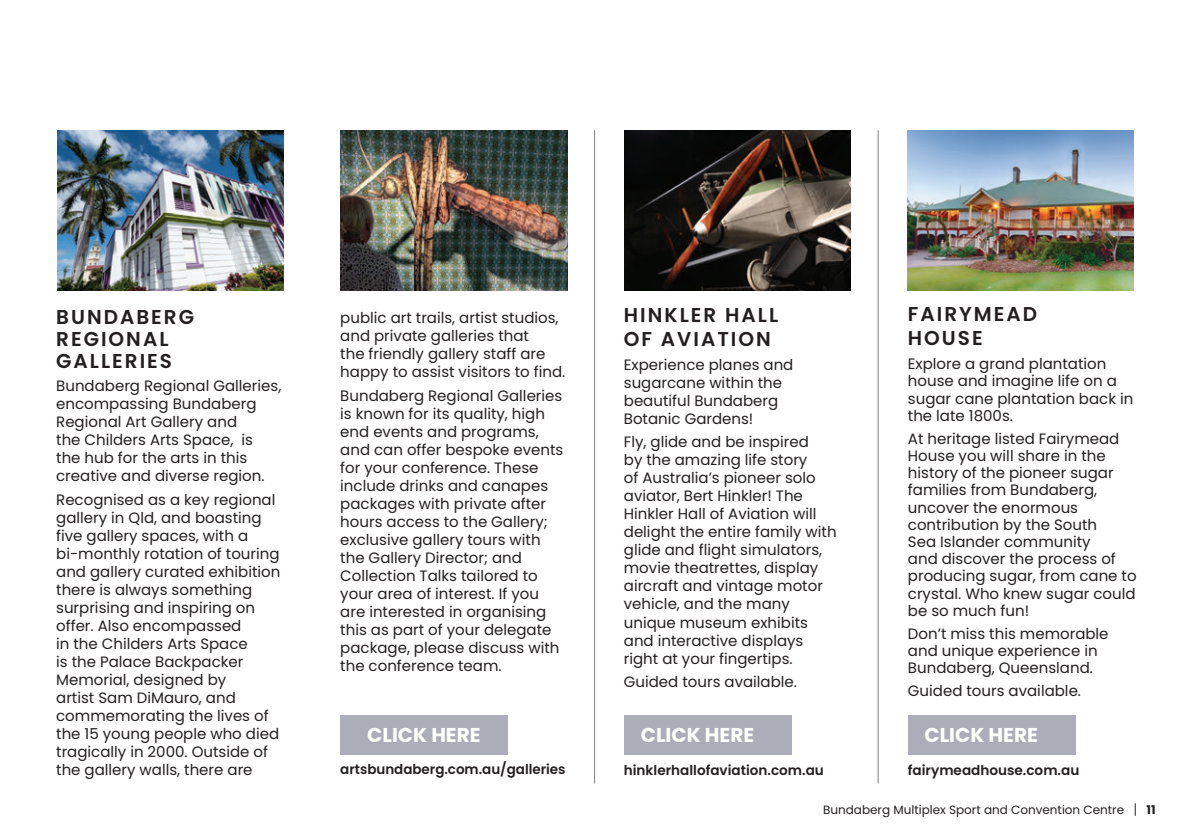
<style>
.page{position:relative;width:1191px;height:840px;background:#fff}
.page>*{position:absolute;margin:0;border:0;box-sizing:border-box;transform-origin:0 0}
.t1{font:600 20px/24px "Poppins";letter-spacing:.1em;color:#231f20}
.t2{font:700 20px "Poppins";color:#fff}
.t3{font:15px/18px "Poppins";color:#231f20}
.t4{font:600 13.6px "Poppins";color:#231f20}
.t5{font:12px "Poppins";color:#231f20}
.t6{font:700 12px "Poppins";color:#231f20}
</style>
<div class="page">
<div style="left:340px;top:714px;width:167px;height:40px;background:#acadb8"></div>
<div style="left:624px;top:714px;width:167px;height:40px;background:#acadb8"></div>
<div style="left:908px;top:714px;width:167px;height:40px;background:#acadb8"></div>
<hr style="left:594px;top:130px;width:1px;height:652px;background:#808285">
<hr style="left:877px;top:130px;width:1px;height:652px;background:#808285">
<img style="left:57px;top:130px;width:226px;height:161px">
<img style="left:341px;top:130px;width:226px;height:161px">
<img style="left:624px;top:130px;width:226px;height:161px">
<img style="left:907px;top:130px;width:227px;height:161px">
<svg style="left:1134px;top:803px;width:1px;height:12px"></svg>
<h1 class="t1" style="left:56px;top:305px;width:139px;line-height:22px">BUNDABERG<br>REGIONAL<br>GALLERIES</h1>
<p class="t3" style="left:56px;top:377px;width:227px">Bundaberg Regional Galleries, encompassing Bundaberg<br>Regional Art Gallery and<br>the Childers Arts Space, is<br>the hub for the arts in this creative and diverse region.</p>
<p class="t3" style="left:56px;top:490px;width:226px">Recognised as a key regional gallery in Qld, and boasting five gallery spaces, with a bi-monthly rotation of touring and gallery curated exhibition there is always something surprising and inspiring on offer. Also encompassed<br>in the Childers Arts Space<br>is the Palace Backpacker<br>Memorial, designed by<br>artist Sam DiMauro, and commemorating the lives of the 15 young people who died tragically in 2000. Outside of the gallery walls, there are</p>
<p class="t3" style="left:340px;top:309px;width:227px">public art trails, artist studios, and private galleries that<br>the friendly gallery staff are happy to assist visitors to find.</p>
<p class="t3" style="left:340px;top:386px;width:225px">Bundaberg Regional Galleries is known for its quality, high end events and programs, and can offer bespoke events for your conference. These include drinks and canapes packages with private after hours access to the Gallery; exclusive gallery tours with the Gallery Director; and<br>Collection Talks tailored to your area of interest. If you are interested in organising this as part of your delegate package, please discuss with the conference team.</p>
<h1 class="t1" style="left:624px;top:303px;width:156px">HINKLER HALL<br>OF AVIATION</h1>
<p class="t3" style="left:624px;top:355px;width:171px">Experience planes and sugarcane within the beautiful Bundaberg<br>Botanic Gardens!</p>
<p class="t3" style="left:624px;top:433px;width:214px">Fly, glide and be inspired<br>by the amazing life story<br>of Australia’s pioneer solo aviator, Bert Hinkler! The<br>Hinkler Hall of Aviation will delight the entire family with glide and flight simulators, movie theatrettes, display aircraft and vintage motor vehicle, and the many unique museum exhibits and interactive displays right at your fingertips.</p>
<p class="t3" style="left:624px;top:672px;width:175px">Guided tours available.</p>
<h1 class="t1" style="left:908px;top:302px;width:131px">FAIRYMEAD<br>HOUSE</h1>
<p class="t3" style="left:908px;top:355px;width:227px;line-height:17.2px">Explore a grand plantation house and imagine life on a sugar cane plantation back in the late 1800s.</p>
<p class="t3" style="left:908px;top:429px;width:230px;line-height:17.2px">At heritage listed Fairymead<br>House you will share in the history of the pioneer sugar families from Bundaberg, uncover the enormous contribution by the South<br>Sea Islander community<br>and discover the process of producing sugar, from cane to crystal. Who knew sugar could be so much fun!</p>
<p class="t3" style="left:908px;top:624px;width:202px;line-height:17.2px">Don’t miss this memorable and unique experience in<br>Bundaberg, Queensland.</p>
<p class="t3" style="left:908px;top:681px;width:175px">Guided tours available.</p>
<h1 class="t2" style="left:367px;top:722px;width:115px">CLICK HERE</h1>
<h1 class="t2" style="left:641px;top:722px;width:115px">CLICK HERE</h1>
<h1 class="t2" style="left:924px;top:722px;width:115px">CLICK HERE</h1>
<p class="t4" style="left:340px;top:760px;width:227px">artsbundaberg.com.au/galleries</p>
<p class="t4" style="left:624px;top:761px;width:202px">hinklerhallofaviation.com.au</p>
<p class="t4" style="left:908px;top:761px;width:173px">fairymeadhouse.com.au</p>
<p class="t5" style="left:823px;top:802px;width:303px">Bundaberg Multiplex Sport and Convention Centre</p>
<p class="t6" style="left:1146px;top:802px;width:11px">11</p>
</div>
